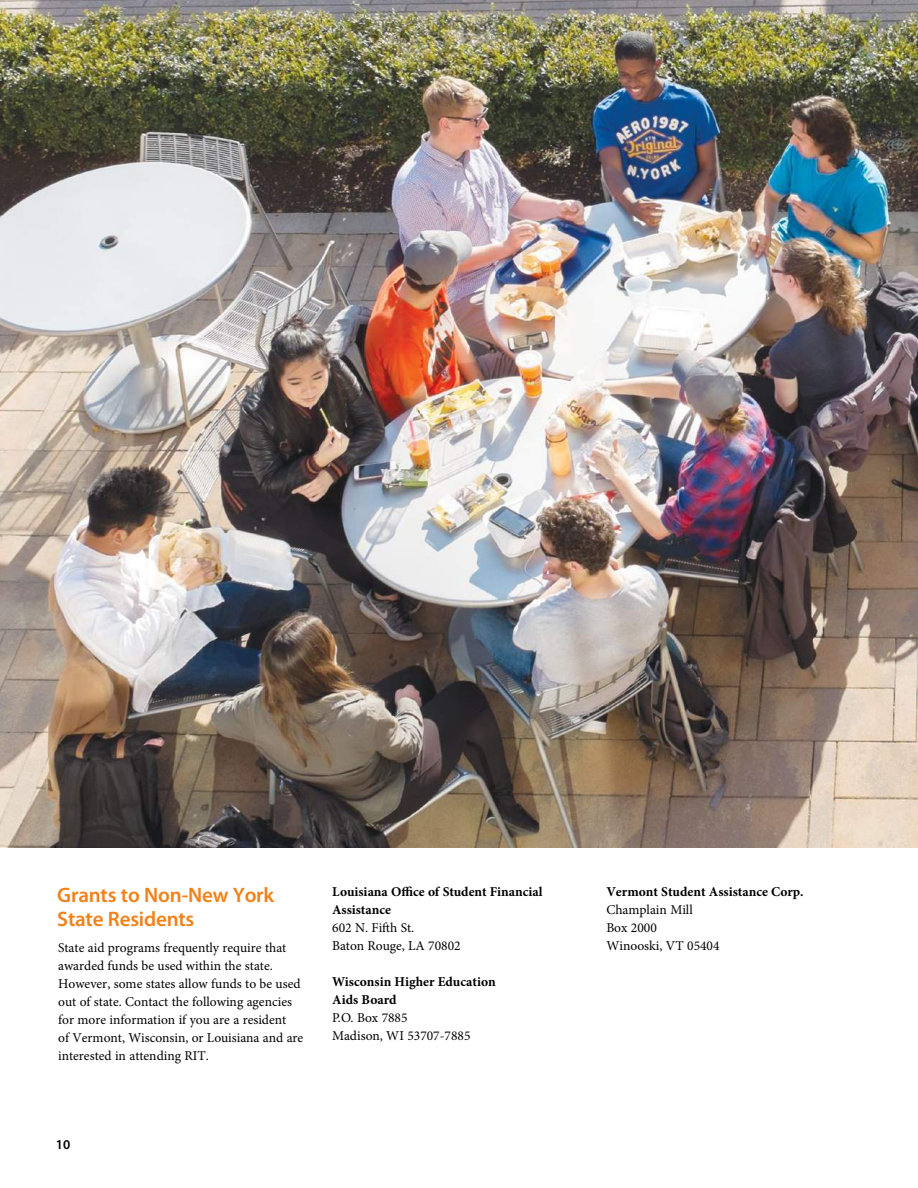
<style>
.page{position:relative;width:918px;height:1188px;background:#fff}
.page>*{position:absolute;margin:0;border:0;box-sizing:border-box;transform-origin:0 0}
.t1{font:600 21px/24px "Myriad Pro";letter-spacing:-.01em;color:#f28118}
.t2{font:13.5px/18px "Minion Pro";color:#000}
.t3{font:700 13.5px/18px "Minion Pro";color:#000}
.t4{font:600 13.5px "Myriad Pro";color:#000}
</style>
<div class="page">
<img style="left:0;top:0;width:918px;height:848px">
<h1 class="t1" style="left:57px;top:882px;width:218px">Grants to Non-New York<br>State Residents</h1>
<p class="t2" style="left:58px;top:938px;width:247px">State aid programs frequently require that awarded funds be used within the state.<br>However, some states allow funds to be used out of state. Contact the following agencies for more information if you are a resident<br>of Vermont, Wisconsin, or Louisiana and are interested in attending RIT.</p>
<p class="t3" style="left:332px;top:882px;width:212px">Louisiana Office of Student Financial<br>Assistance</p>
<p class="t2" style="left:332px;top:918px;width:130px">602 N. Fifth St.<br>Baton Rouge, LA 70802</p>
<p class="t3" style="left:332px;top:972px;width:165px">Wisconsin Higher Education<br>Aids Board</p>
<p class="t2" style="left:332px;top:1008px;width:140px">P.O. Box 7885<br>Madison, WI 53707-7885</p>
<p class="t4" style="left:56px;top:1136px;width:16px">10</p>
<p class="t3" style="left:606px;top:882px;width:199px">Vermont Student Assistance Corp.</p>
<p class="t2" style="left:606px;top:900px;width:115px">Champlain Mill<br>Box 2000<br>Winooski, VT 05404</p>
</div>
